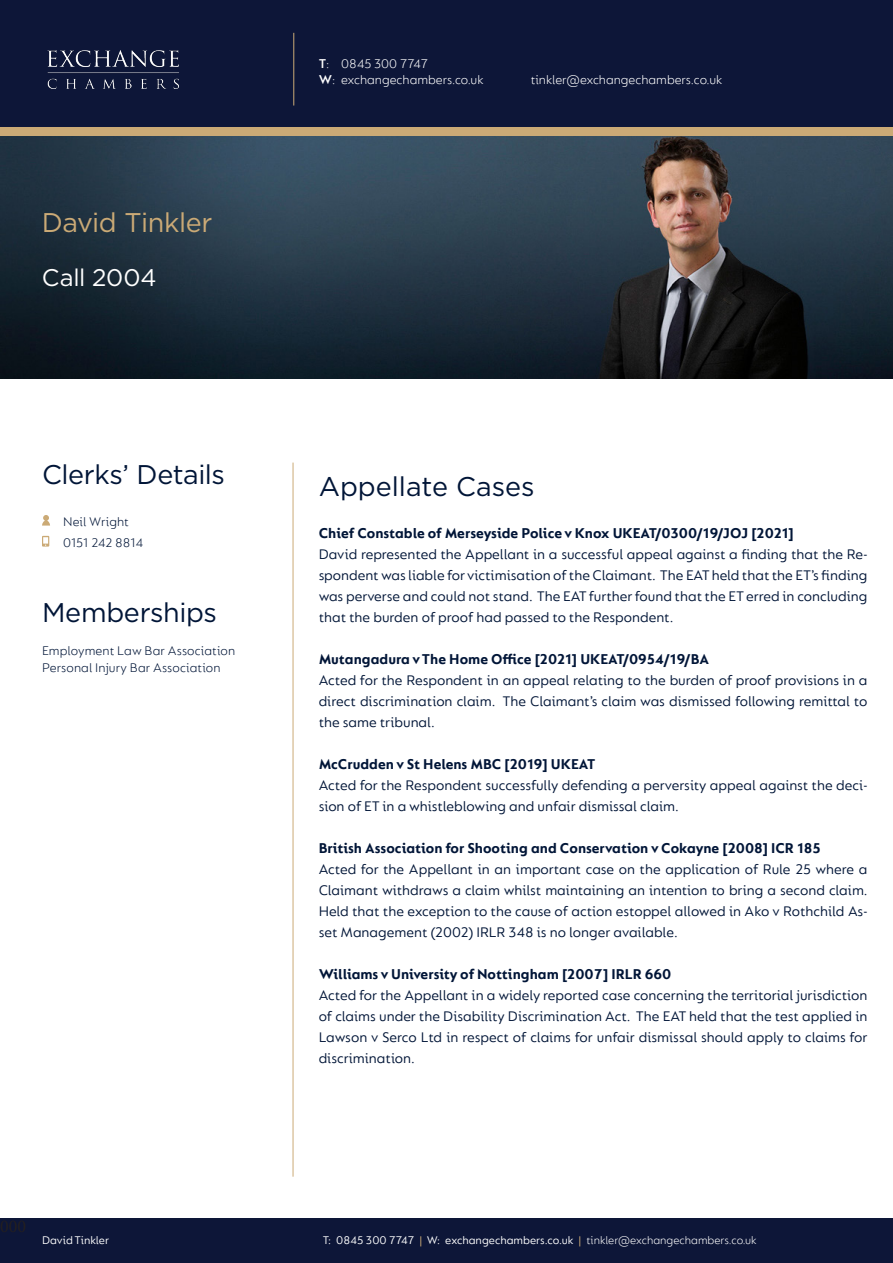
<style>
.page{position:relative;width:893px;height:1263px;background:#fff}
.page>*{position:absolute;margin:0;border:0;box-sizing:border-box;transform-origin:0 0}
.t1{font:27px "Gotham";letter-spacing:-.01em;color:#001537}
.t2{font:27px "Gotham";letter-spacing:-.02em;color:#cbaa76}
.t3{font:24px "Gotham";letter-spacing:-.01em;color:#fff}
.t4{font:18px "Minion Pro";color:#231f20}
.t5{font:15px/21px "FS Lucas";color:#001537;text-align:justify}
.t6{font:700 15px "FS Lucas";color:#001537}
.t7{font:300 13.5px "FS Lucas";letter-spacing:.005em;color:#001537}
.t8{font:300 13.5px/16.2px "FS Lucas";color:#fff}
.t9{font:12px "FS Lucas";color:#fff}
.s1{font-weight:600}
.s2{color:#cbaa76}
.s3{font-weight:300}
</style>
<div class="page">
<div style="left:0;top:64px;width:893px;height:72px;background:#cbaa76"></div>
<div style="left:0;top:0;width:893px;height:127px;background:#0d1638"></div>
<div style="left:0;top:1219px;width:893px;height:44px;background:#0d1638"></div>
<img style="left:47px;top:50px;width:132px;height:39px">
<hr style="left:293px;top:33px;width:1px;height:73px;background:#cbaa76">
<hr style="left:293px;top:463px;width:1px;height:714px;background:#cbaa76">
<img style="left:0;top:136px;width:893px;height:242px">
<svg style="left:42px;top:536px;width:7px;height:11px"></svg>
<svg style="left:42px;top:515px;width:8px;height:11px"></svg>
<p class="t2" style="left:42px;top:205px;width:172px">David Tinkler</p>
<p class="t3" style="left:42px;top:262px;width:116px">Call 2004</p>
<p class="t8" style="left:319px;top:55px;width:166px"><span class="s1">T</span>: 0845 300 7747<br><span class="s1">W</span>: exchangechambers.co.uk</p>
<p class="t8" style="left:531px;top:71px;width:193px">tinkler@exchangechambers.co.uk</p>
<p class="t1" style="left:42px;top:457px;width:184px">Clerks’ Details</p>
<p class="t7" style="left:63px;top:513px;width:68px">Neil Wright</p>
<p class="t7" style="left:63px;top:534px;width:82px">0151 242 8814</p>
<p class="t1" style="left:42px;top:595px;width:176px">Memberships</p>
<p class="t7" style="left:42px;top:643px;width:195px">Employment Law Bar Association</p>
<p class="t7" style="left:42px;top:659px;width:180px">Personal Injury Bar Association</p>
<p class="t1" style="left:319px;top:469px;width:217px">Appellate Cases</p>
<p class="t6" style="left:319px;top:524px;width:477px">Chief Constable of Merseyside Police v Knox UKEAT/0300/19/JOJ [2021]</p>
<p class="t5" style="left:319px;top:543px;width:550px">David represented the Appellant in a successful appeal against a finding that the Re&shy;spondent was liable for victimisation of the Claimant. The EAT held that the ET’s finding was perverse and could not stand. The EAT further found that the ET erred in concluding that the burden of proof had passed to the Respondent.</p>
<p class="t6" style="left:319px;top:650px;width:392px">Mutangadura v The Home Office [2021] UKEAT/0954/19/BA</p>
<p class="t5" style="left:319px;top:669px;width:550px">Acted for the Respondent in an appeal relating to the burden of proof provisions in a direct discrimination claim. The Claimant’s claim was dismissed following remittal to the same tribunal.</p>
<p class="t6" style="left:319px;top:755px;width:278px">McCrudden v St Helens MBC [2019] UKEAT</p>
<p class="t5" style="left:319px;top:774px;width:550px">Acted for the Respondent successfully defending a perversity appeal against the deci&shy;sion of ET in a whistleblowing and unfair dismissal claim.</p>
<p class="t6" style="left:319px;top:839px;width:504px">British Association for Shooting and Conservation v Cokayne [2008] ICR 185</p>
<p class="t5" style="left:319px;top:858px;width:550px">Acted for the Appellant in an important case on the application of Rule 25 where a Claimant withdraws a claim whilst maintaining an intention to bring a second claim.<br>Held that the exception to the cause of action estoppel allowed in Ako v Rothchild As&shy;set Management (2002) IRLR 348 is no longer available.</p>
<p class="t6" style="left:319px;top:965px;width:354px">Williams v University of Nottingham [2007] IRLR 660</p>
<p class="t5" style="left:319px;top:984px;width:550px">Acted for the Appellant in a widely reported case concerning the territorial jurisdiction of claims under the Disability Discrimination Act. The EAT held that the test applied in Lawson v Serco Ltd in respect of claims for unfair dismissal should apply to claims for discrimination.</p>
<p class="t4" style="left:0;top:1214px;width:27px">000</p>
<p class="t9" style="left:42px;top:1233px;width:68px">David Tinkler</p>
<p class="t9" style="left:323px;top:1233px;width:436px">T: 0845 300 7747 <span class="s2">|</span> W: exchangechambers.co.uk <span class="s2">|</span> <span class="s3">tinkler@exchangechambers.co.uk</span></p>
</div>
